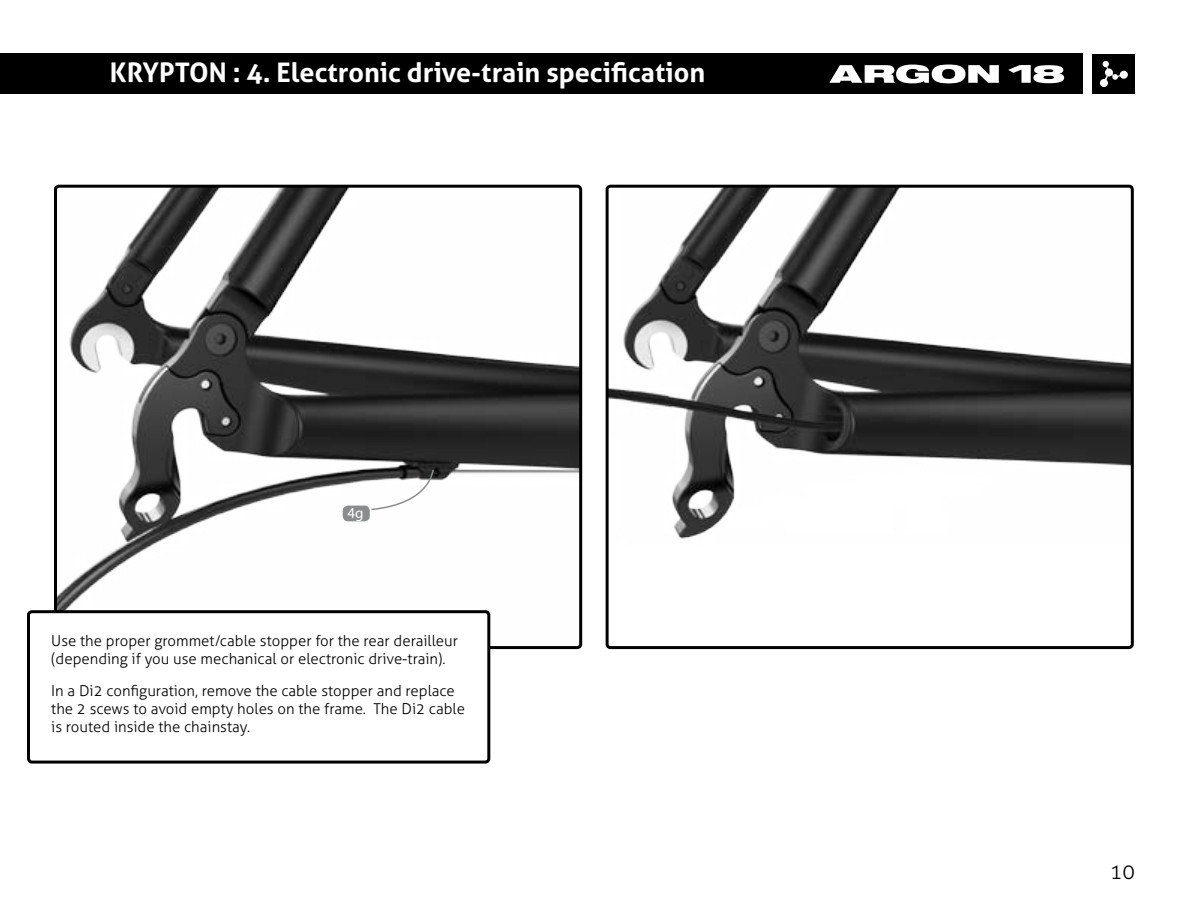
<style>
.page{position:relative;width:1188px;height:918px;background:#fff}
.page>*{position:absolute;margin:0;border:0;box-sizing:border-box;transform-origin:0 0}
.t1{font:700 27px "Aller";color:#fff}
.t2{font:300 21px "Aller";color:#000}
.t3{font:300 15px/18px "Aller";color:#000}
.t4{font:15px "Myriad Pro";color:#fff}
</style>
<div class="page">
<div style="left:0;top:54px;width:1083px;height:40px;background:#000"></div>
<svg style="left:829px;top:65px;width:170px;height:18px"></svg>
<svg style="left:1008px;top:65px;width:56px;height:18px"></svg>
<div style="left:1093px;top:54px;width:42px;height:40px;background:#000"></div>
<svg style="left:1100px;top:61px;width:28px;height:26px"></svg>
<img style="left:58px;top:189px;width:520px;height:456px">
<div style="left:54px;top:185px;width:528px;height:464px;border:3px solid #000;border-radius:3px"></div>
<img style="left:610px;top:189px;width:520px;height:350px">
<div style="left:606px;top:185px;width:528px;height:464px;border:3px solid #000;border-radius:3px"></div>
<div style="left:28px;top:612px;width:461px;height:150px;background:#fff;border-radius:3px"></div>
<div style="left:27px;top:610px;width:463px;height:154px;border:3px solid #000;border-radius:3px"></div>
<svg style="left:370px;top:468px;width:65px;height:43px"></svg>
<div style="left:342px;top:505px;width:29px;height:17px;background:#8a8c8e;border-radius:6px"></div>
<div style="left:341px;top:504px;width:30px;height:19px;border:2px solid #fff;border-radius:6px"></div>
<h1 class="t1" style="left:110px;top:56px;width:597px">KRYPTON : 4. Electronic drive-train specification</h1>
<p class="t4" style="left:347px;top:504px;width:18px">4g</p>
<p class="t3" style="left:51px;top:631px;width:408px">Use the proper grommet/cable stopper for the rear derailleur (depending if you use mechanical or electronic drive-train).</p>
<p class="t3" style="left:51px;top:682px;width:415px">In a Di2 configuration, remove the cable stopper and replace the 2 scews to avoid empty holes on the frame. The Di2 cable is routed inside the chainstay.</p>
<h2 class="t2" style="left:1110px;top:859px;width:27px">10</h2>
</div>
